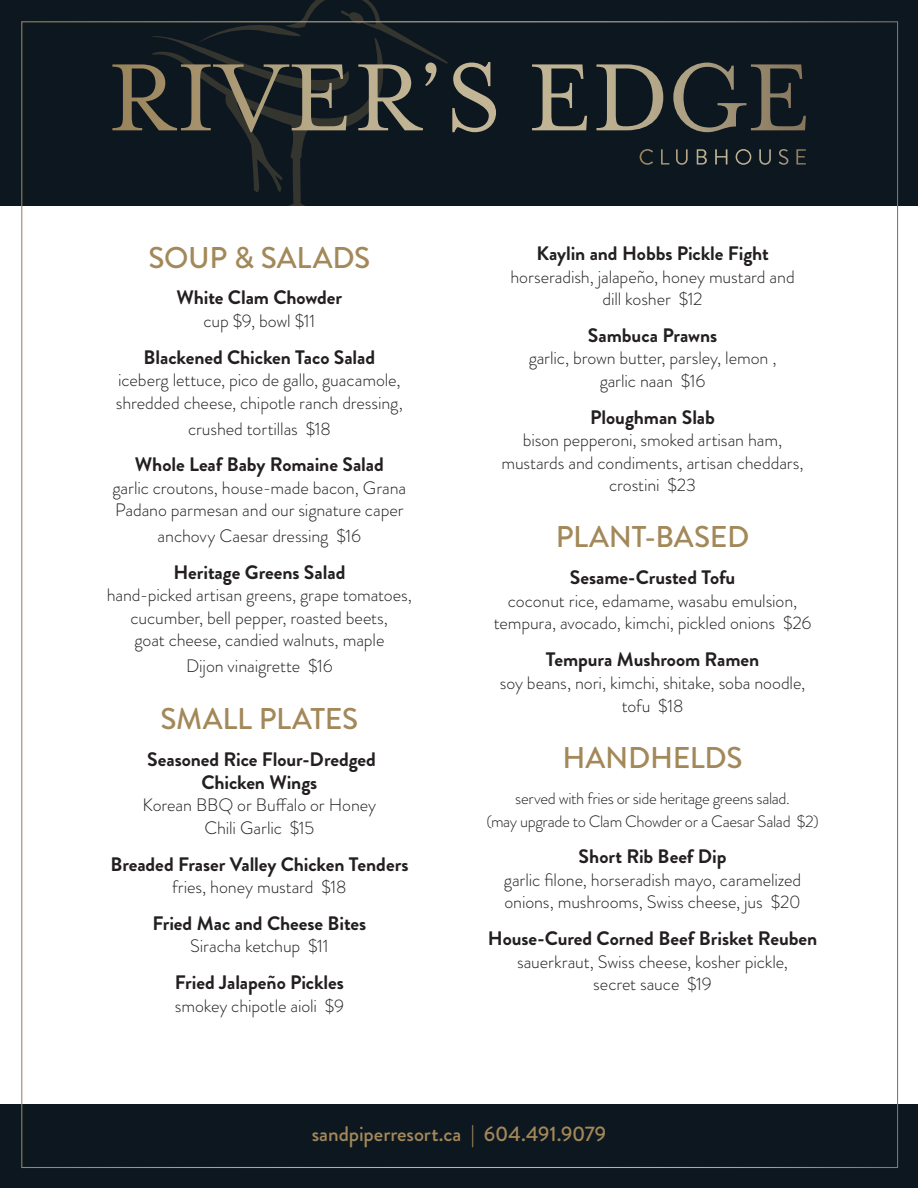
<style>
.page{position:relative;width:918px;height:1188px;background:#fff}
.page>*{position:absolute;margin:0;border:0;box-sizing:border-box;transform-origin:0 0}
.t1{font:500 30px "Brandon Grotesque";letter-spacing:-.01em;color:#a38859}
.t2{font:500 21px "Brandon Grotesque";letter-spacing:-.005em;color:#a38859}
.t3{font:700 19.5px/23.4px "Brandon Grotesque";letter-spacing:-.005em;color:#231f20;text-align:center}
.t4{font:300 18px/22.5px "Brandon Grotesque";letter-spacing:-.005em;color:#231f20;text-align:center}
.t5{font:300 16.5px/22.5px "Brandon Grotesque";letter-spacing:-.02em;color:#231f20;text-align:center}
</style>
<div class="page">
<div style="left:0;top:0;width:918px;height:205px;background:#0d1720"></div>
<svg style="left:149px;top:0;width:298px;height:205px"></svg>
<svg style="left:213px;top:62px;width:593px;height:70px"></svg>
<svg style="left:640px;top:149px;width:166px;height:16px"></svg>
<div style="left:0;top:1105px;width:918px;height:83px;background:#0d1720"></div>
<p class="t1" style="left:148px;top:236px;width:224px">SOUP &amp; SALADS</p>
<p class="t3" style="left:177px;top:286px;width:167px">White Clam Chowder</p>
<p class="t4" style="left:204px;top:309px;width:113px">cup $9, bowl $11</p>
<p class="t3" style="left:143px;top:346px;width:233px">Blackened Chicken Taco Salad</p>
<p class="t4" style="left:116px;top:369px;width:289px;text-align:left">iceberg lettuce, pico de gallo, guacamole, shredded cheese, chipotle ranch dressing,</p>
<p class="t4" style="left:188px;top:417px;width:144px">crushed tortillas $18</p>
<p class="t3" style="left:135px;top:453px;width:251px">Whole Leaf Baby Romaine Salad</p>
<p class="t4" style="left:113px;top:476px;width:295px;text-align:left">garlic croutons, house-made bacon, Grana<br>Padano parmesan and our signature caper</p>
<p class="t4" style="left:158px;top:525px;width:205px">anchovy Caesar dressing $16</p>
<p class="t3" style="left:173px;top:561px;width:174px">Heritage Greens Salad</p>
<p class="t4" style="left:107px;top:584px;width:307px">hand-picked artisan greens, grape tomatoes, cucumber, bell pepper, roasted beets,<br>goat cheese, candied walnuts, maple</p>
<p class="t4" style="left:186px;top:655px;width:148px">Dijon vinaigrette $16</p>
<p class="t1" style="left:161px;top:698px;width:199px">SMALL PLATES</p>
<p class="t3" style="left:147px;top:747px;width:230px">Seasoned Rice Flour-Dredged<br>Chicken Wings</p>
<p class="t4" style="left:143px;top:794px;width:235px">Korean BBQ or Buffalo or Honey<br>Chili Garlic $15</p>
<p class="t3" style="left:110px;top:852px;width:300px">Breaded Fraser Valley Chicken Tenders</p>
<p class="t4" style="left:172px;top:876px;width:176px">fries, honey mustard $18</p>
<p class="t3" style="left:152px;top:912px;width:215px">Fried Mac and Cheese Bites</p>
<p class="t4" style="left:190px;top:935px;width:140px">Siracha ketchup $11</p>
<p class="t3" style="left:175px;top:971px;width:171px">Fried Jalapeño Pickles</p>
<p class="t4" style="left:175px;top:994px;width:171px">smokey chipotle aioli $9</p>
<p class="t3" style="left:536px;top:242px;width:234px">Kaylin and Hobbs Pickle Fight</p>
<p class="t4" style="left:510px;top:265px;width:286px">horseradish, jalapeño, honey mustard and dill kosher $12</p>
<p class="t3" style="left:588px;top:324px;width:131px">Sambuca Prawns</p>
<p class="t4" style="left:529px;top:347px;width:249px">garlic, brown butter, parsley, lemon , garlic naan $16</p>
<p class="t3" style="left:590px;top:406px;width:126px">Ploughman Slab</p>
<p class="t4" style="left:501px;top:429px;width:304px">bison pepperoni, smoked artisan ham, mustards and condiments, artisan cheddars, crostini $23</p>
<p class="t1" style="left:556px;top:516px;width:195px">PLANT-BASED</p>
<p class="t3" style="left:570px;top:566px;width:167px">Sesame-Crusted Tofu</p>
<p class="t4" style="left:494px;top:589px;width:319px">coconut rice, edamame, wasabu emulsion, tempura, avocado, kimchi, pickled onions $26</p>
<p class="t3" style="left:546px;top:648px;width:215px">Tempura Mushroom Ramen</p>
<p class="t4" style="left:500px;top:671px;width:307px;line-height:23.4px">soy beans, nori, kimchi, shitake, soba noodle, tofu $18</p>
<p class="t1" style="left:563px;top:737px;width:181px">HANDHELDS</p>
<p class="t5" style="left:486px;top:787px;width:334px">served with fries or side heritage greens salad.<br>(may upgrade to Clam Chowder or a Caesar Salad $2)</p>
<p class="t3" style="left:579px;top:845px;width:149px">Short Rib Beef Dip</p>
<p class="t4" style="left:504px;top:869px;width:299px;text-align:left">garlic filone, horseradish mayo, caramelized onions, mushrooms, Swiss cheese, jus $20</p>
<p class="t3" style="left:488px;top:927px;width:331px">House-Cured Corned Beef Brisket Reuben</p>
<p class="t4" style="left:517px;top:950px;width:273px">sauerkraut, Swiss cheese, kosher pickle, secret sauce $19</p>
<p class="t2" style="left:312px;top:1119px;width:296px">sandpiperresort.ca | 604.491.9079</p>
</div>
